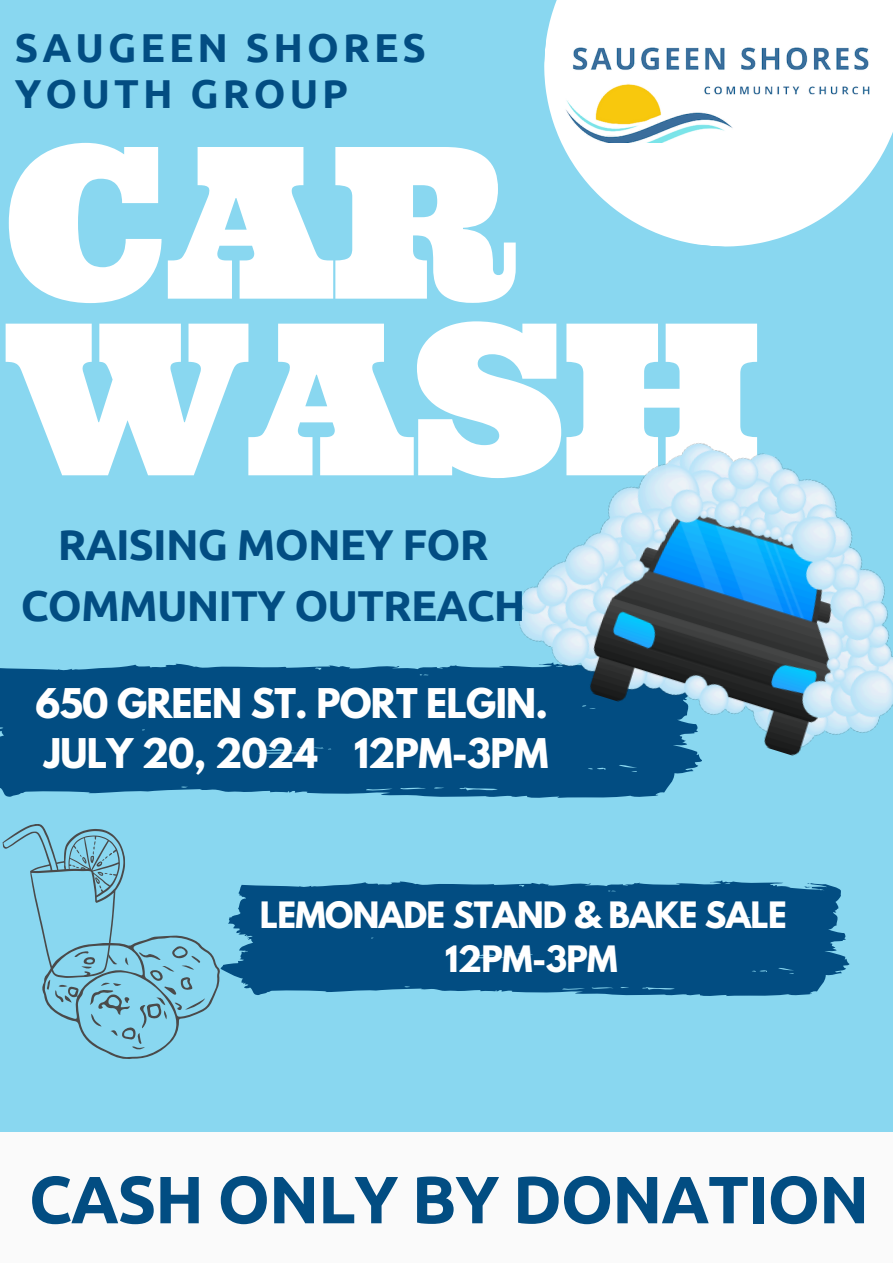
<style>
.page{position:relative;width:893px;height:1263px;background:#89d7f0}
.page>*{position:absolute;margin:0;border:0;box-sizing:border-box;transform-origin:0 0}
.t1{font:210.83px/176.6px "Ultra";letter-spacing:-.02em;color:#fff}
.t2{font:700 66.75px "Ubuntu";letter-spacing:-.02em;color:#024d82}
.t3{font:700 43.2px/60.2px "Ubuntu";letter-spacing:-.02em;color:#024d82;text-align:center}
.t4{font:700 40.35px/46.3px "Ubuntu";letter-spacing:.1em;color:#024d82}
.t5{font:700 36.3px/50.3px "League Spartan";letter-spacing:-.02em;color:#fff}
.t6{font:700 32.25px "League Spartan";letter-spacing:-.02em;color:#fff}
</style>
<div class="page">
<svg style="left:544px;top:0;width:349px;height:247px;fill:#fff"></svg>
<img style="left:559px;top:36px;width:334px;height:106px">
<svg style="left:0;top:663px;width:673px;height:135px;background:#0c578a"></svg>
<img style="left:501px;top:443px;width:392px;height:337px">
<svg style="left:221px;top:880px;width:628px;height:116px;background:#125d8f"></svg>
<svg style="left:2px;top:824px;width:218px;height:235px"></svg>
<div style="left:0;top:1132px;width:893px;height:131px;background:#fafafa"></div>
<h3 class="t4" style="left:15px;top:24px;width:413px">SAUGEEN SHORES<br>YOUTH GROUP</h3>
<h3 class="t1" style="left:4px;top:133px;width:759px">CAR<br>WASH</h3>
<p class="t3" style="left:21px;top:514px;width:506px">RAISING MONEY FOR<br>COMMUNITY OUTREACH</p>
<h4 class="t5" style="left:35px;top:683px;width:514px">650 GREEN ST. PORT ELGIN.<br>JULY 20, 2024 12PM-3PM</h4>
<p class="t6" style="left:260px;top:899px;width:528px">LEMONADE STAND &amp; BAKE SALE</p>
<p class="t6" style="left:445px;top:943px;width:174px">12PM-3PM</p>
<p class="t2" style="left:29px;top:1161px;width:842px">CASH ONLY BY DONATION</p>
</div>
